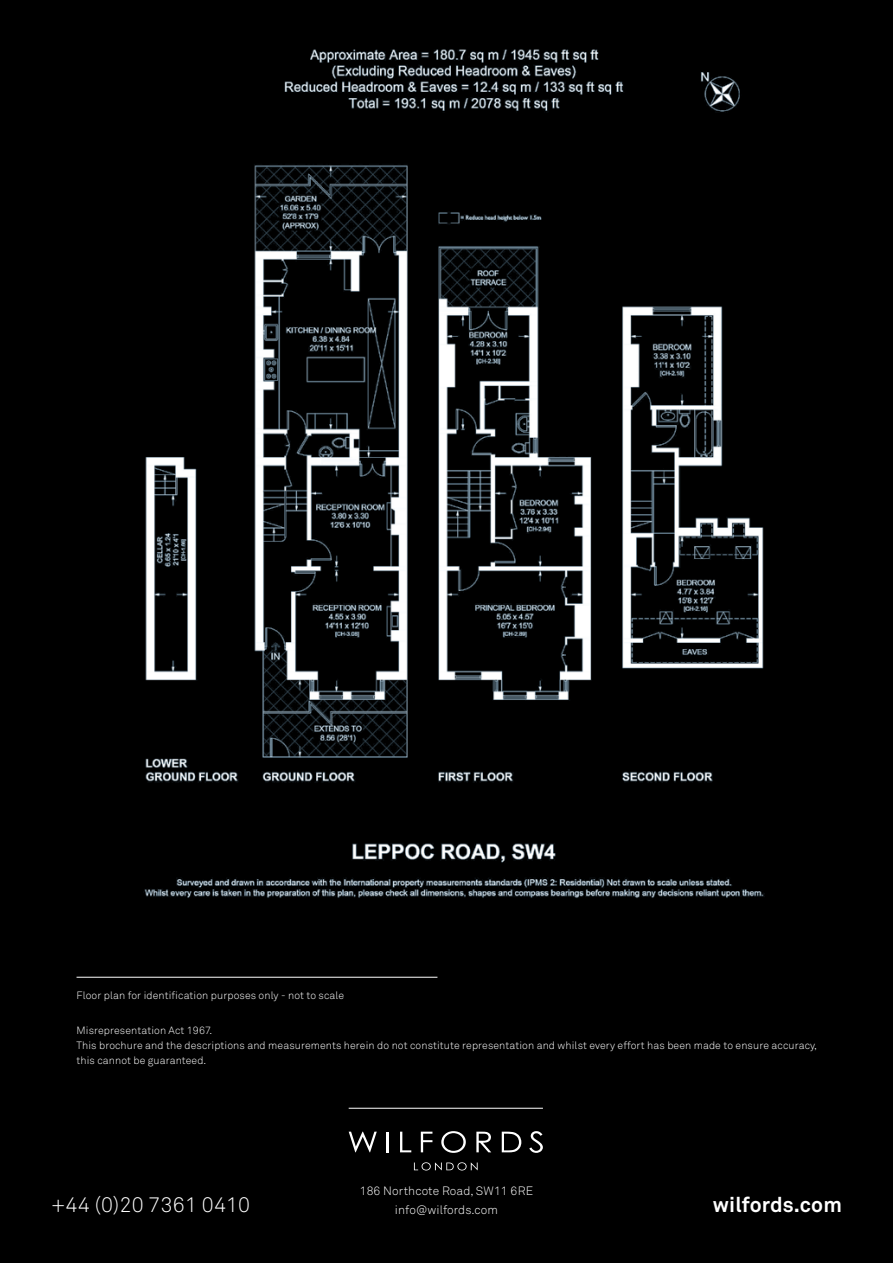
<style>
.page{position:relative;width:893px;height:1263px;background:#000}
.page>*{position:absolute;margin:0;border:0;box-sizing:border-box;transform-origin:0 0}
.t1{font:300 21px "Akkurat";letter-spacing:.01em;color:#fff}
.t2{font:700 21px "Akkurat";letter-spacing:.01em;color:#fff}
.t3{font:300 12px "Akkurat";letter-spacing:.01em;color:#fff}
.t4{font:300 10.5px/15px "Akkurat";letter-spacing:.01em;color:#fff}
</style>
<div class="page">
<hr style="left:77px;top:977px;width:360px;height:1px;background:#fff">
<svg style="left:349px;top:1132px;width:28px;height:20px"></svg>
<hr style="left:387px;top:1132px;width:2px;height:20px;background:#fff">
<svg style="left:400px;top:1132px;width:11px;height:20px"></svg>
<svg style="left:421px;top:1132px;width:11px;height:20px"></svg>
<svg style="left:441px;top:1131px;width:25px;height:22px"></svg>
<svg style="left:476px;top:1132px;width:15px;height:20px"></svg>
<svg style="left:502px;top:1132px;width:19px;height:20px"></svg>
<svg style="left:529px;top:1131px;width:14px;height:22px"></svg>
<svg style="left:414px;top:1162px;width:64px;height:8px"></svg>
<hr style="left:349px;top:1108px;width:194px;height:1px;background:#fff">
<img style="left:144px;top:49px;width:621px;height:849px">
<p class="t4" style="left:77px;top:988px;width:269px">Floor plan for identification purposes only - not to scale</p>
<p class="t4" style="left:77px;top:1023px;width:137px">Misrepresentation Act 1967.</p>
<p class="t4" style="left:77px;top:1038px;width:742px">This brochure and the descriptions and measurements herein do not constitute representation and whilst every effort has been made to ensure accuracy, this cannot be guaranteed.</p>
<p class="t3" style="left:360px;top:1184px;width:175px">186 Northcote Road, SW11 6RE</p>
<p class="t3" style="left:395px;top:1202px;width:105px">info@wilfords.com</p>
<p class="t1" style="left:51px;top:1192px;width:201px">+44 (0)20 7361 0410</p>
<p class="t2" style="left:713px;top:1191px;width:131px">wilfords.com</p>
</div>
